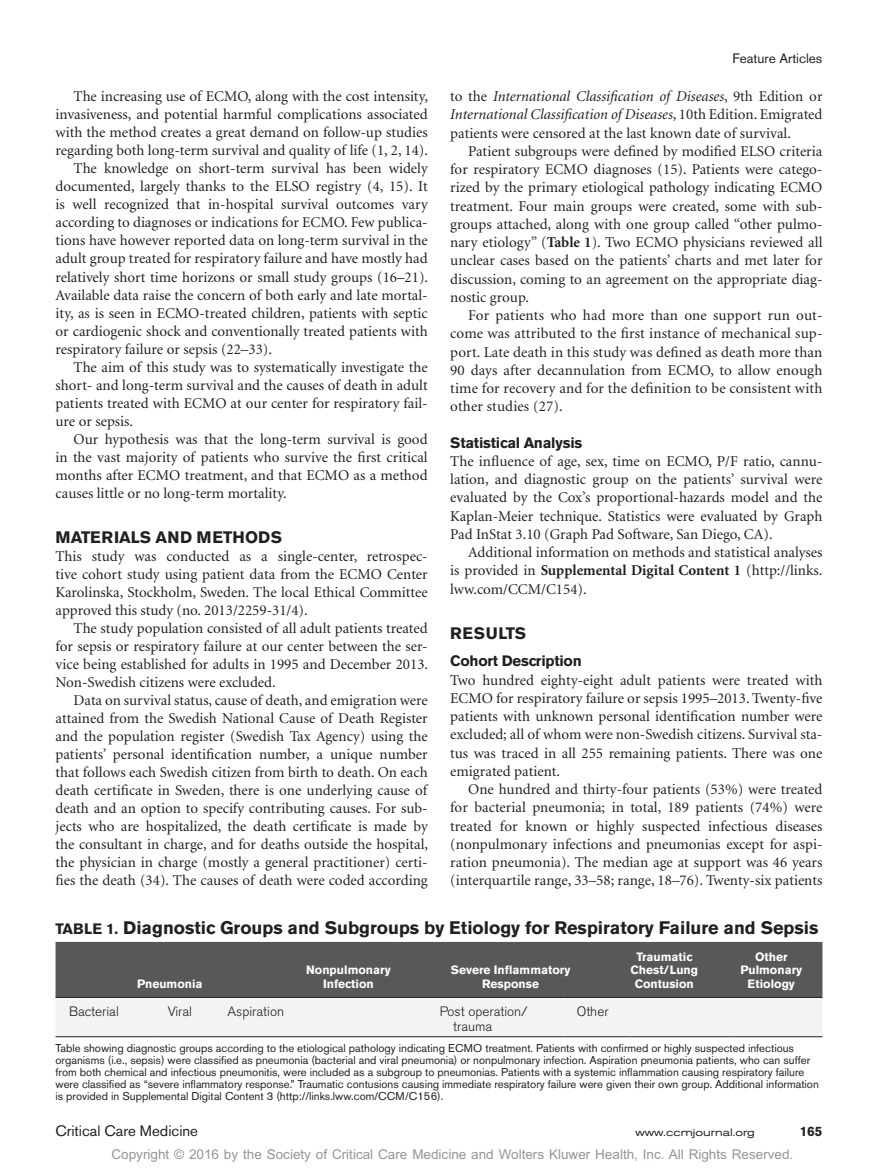
<style>
.page{position:relative;width:878px;height:1175px;background:#fff}
.page>*{position:absolute;margin:0;border:0;box-sizing:border-box;transform-origin:0 0}
.t1{font:700 18px "Akzidenz Grotesk BE";color:#231f20}
.t2{font:700 16.5px "Akzidenz Grotesk BE";color:#231f20}
.t3{font:700 16.5px "Akzidenz Grotesk BE";letter-spacing:.03em;color:#231f20}
.t4{font:15px/18.3px "Minion";color:#231f20;text-align:justify}
.t5{font:700 15px "Akzidenz Grotesk BE";letter-spacing:-.015em;color:#231f20}
.t6{font:15px "Akzidenz Grotesk BE";color:#231f20}
.t7{font:13.5px "Arial MT Std";color:#939598}
.t8{font:300 13.5px/15px "Akzidenz Grotesk BE";color:#231f20}
.t9{font:13.5px "Akzidenz Grotesk BE";color:#231f20}
.t10{font:700 13.5px "Akzidenz Grotesk BE";color:#231f20}
.t11{font:700 12px/13.5px "Akzidenz Grotesk BE";color:#fff;text-align:center}
.t12{font:11.25px/12px "Akzidenz Grotesk BE";color:#231f20}
.t13{font:expanded 10.5px "Akzidenz Grotesk BE";color:#231f20}
.s1{font-style:italic}
.s2{font-weight:700}
.s3{font-size:15px}
</style>
<div class="page">
<div style="left:56px;top:942px;width:766px;height:55px;background:#57585a"></div>
<div style="left:56px;top:998px;width:766px;height:38px;background:#f2f3f4"></div>
<hr style="left:154px;top:997px;width:60px;height:1px;background:#231f20">
<hr style="left:214px;top:997px;width:92px;height:1px;background:#231f20">
<hr style="left:563px;top:997px;width:67px;height:1px;background:#231f20">
<hr style="left:56px;top:997px;width:98px;height:1px;background:#231f20">
<hr style="left:306px;top:997px;width:120px;height:1px;background:#231f20">
<hr style="left:426px;top:997px;width:137px;height:1px;background:#231f20">
<hr style="left:630px;top:997px;width:103px;height:1px;background:#231f20">
<hr style="left:733px;top:997px;width:89px;height:1px;background:#231f20">
<hr style="left:56px;top:1036px;width:98px;height:1px;background:#231f20">
<hr style="left:154px;top:1036px;width:60px;height:1px;background:#231f20">
<hr style="left:214px;top:1036px;width:92px;height:1px;background:#231f20">
<hr style="left:306px;top:1036px;width:120px;height:1px;background:#231f20">
<hr style="left:426px;top:1036px;width:137px;height:1px;background:#231f20">
<hr style="left:563px;top:1036px;width:67px;height:1px;background:#231f20">
<hr style="left:630px;top:1036px;width:103px;height:1px;background:#231f20">
<hr style="left:733px;top:1036px;width:89px;height:1px;background:#231f20">
<p class="t9" style="left:732px;top:50px;width:91px">Feature Articles</p>
<p class="t4" style="left:450px;top:88px;width:374px">to the <span class="s1">International Classification of Diseases</span>, 9th Edition or <span class="s1">International Classification of Diseases</span>, 10th Edition. Emigrated patients were censored at the last known date of survival.</p>
<p class="t4" style="left:450px;top:143px;width:374px;text-indent:18px">Patient subgroups were defined by modified ELSO criteria for respiratory ECMO diagnoses (15). Patients were catego&shy;rized by the primary etiological pathology indicating ECMO treatment. Four main groups were created, some with sub&shy;groups attached, along with one group called “other pulmo&shy;nary etiology” (<span class="s2">Table 1</span>). Two ECMO physicians reviewed all unclear cases based on the patients’ charts and met later for discussion, coming to an agreement on the appropriate diag&shy;nostic group.</p>
<p class="t4" style="left:450px;top:307px;width:374px;text-indent:18px">For patients who had more than one support run out&shy;come was attributed to the first instance of mechanical sup&shy;port. Late death in this study was defined as death more than 90 days after decannulation from ECMO, to allow enough time for recovery and for the definition to be consistent with other studies (27).</p>
<p class="t5" style="left:450px;top:434px;width:134px">Statistical Analysis</p>
<p class="t4" style="left:450px;top:452px;width:374px">The influence of age, sex, time on ECMO, P/F ratio, cannu&shy;lation, and diagnostic group on the patients’ survival were evaluated by the Cox’s proportional-hazards model and the Kaplan-Meier technique. Statistics were evaluated by Graph Pad InStat 3.10 (Graph Pad Software, San Diego, CA).</p>
<p class="t4" style="left:450px;top:544px;width:374px;text-indent:18px">Additional information on methods and statistical analyses is provided in <span class="s2">Supplemental Digital Content 1</span> (http://links. lww.com/CCM/C154).</p>
<p class="t3" style="left:450px;top:623px;width:78px">RESULTS</p>
<p class="t5" style="left:450px;top:652px;width:133px">Cohort Description</p>
<p class="t4" style="left:450px;top:671px;width:374px">Two hundred eighty-eight adult patients were treated with ECMO for respiratory failure or sepsis 1995–2013. Twenty-five patients with unknown personal identification number were excluded; all of whom were non-Swedish citizens. Survival sta&shy;tus was traced in all 255 remaining patients. There was one emigrated patient.</p>
<p class="t4" style="left:450px;top:780px;width:374px;text-indent:18px">One hundred and thirty-four patients (53%) were treated for bacterial pneumonia; in total, 189 patients (74%) were treated for known or highly suspected infectious diseases (nonpulmonary infections and pneumonias except for aspi&shy;ration pneumonia). The median age at support was 46 years (interquartile range, 33–58; range, 18–76). Twenty-six patients</p>
<p class="t1" style="left:56px;top:917px;width:764px"><span class="s3">Table 1.</span> Diagnostic Groups and Subgroups by Etiology for Respiratory Failure and Sepsis</p>
<p class="t4" style="left:74px;top:88px;width:356px">The increasing use of ECMO, along with the cost intensity,</p>
<p class="t4" style="left:56px;top:106px;width:374px">invasiveness, and potential harmful complications associated</p>
<p class="t4" style="left:56px;top:124px;width:373px">with the method creates a great demand on follow-up studies</p>
<p class="t4" style="left:56px;top:142px;width:374px">regarding both long-term survival and quality of life (1, 2, 14).</p>
<p class="t4" style="left:74px;top:160px;width:356px">The knowledge on short-term survival has been widely</p>
<p class="t4" style="left:56px;top:178px;width:374px">documented, largely thanks to the ELSO registry (4, 15). It</p>
<p class="t4" style="left:56px;top:196px;width:374px">is well recognized that in-hospital survival outcomes vary</p>
<p class="t4" style="left:56px;top:214px;width:373px">according to diagnoses or indications for ECMO. Few publica-</p>
<p class="t4" style="left:56px;top:232px;width:374px">tions have however reported data on long-term survival in the</p>
<p class="t4" style="left:56px;top:250px;width:373px">adult group treated for respiratory failure and have mostly had</p>
<p class="t4" style="left:56px;top:268px;width:374px">relatively short time horizons or small study groups (16–21).</p>
<p class="t4" style="left:56px;top:286px;width:374px">Available data raise the concern of both early and late mortal-</p>
<p class="t4" style="left:56px;top:304px;width:373px">ity, as is seen in ECMO-treated children, patients with septic</p>
<p class="t4" style="left:56px;top:322px;width:374px">or cardiogenic shock and conventionally treated patients with</p>
<p class="t4" style="left:56px;top:340px;width:218px">respiratory failure or sepsis (22–33).</p>
<p class="t4" style="left:74px;top:358px;width:356px">The aim of this study was to systematically investigate the</p>
<p class="t4" style="left:56px;top:376px;width:373px">short- and long-term survival and the causes of death in adult</p>
<p class="t4" style="left:56px;top:394px;width:373px">patients treated with ECMO at our center for respiratory fail-</p>
<p class="t4" style="left:56px;top:412px;width:79px">ure or sepsis.</p>
<p class="t4" style="left:74px;top:430px;width:355px">Our hypothesis was that the long-term survival is good</p>
<p class="t4" style="left:56px;top:448px;width:373px">in the vast majority of patients who survive the first critical</p>
<p class="t4" style="left:56px;top:466px;width:373px">months after ECMO treatment, and that ECMO as a method</p>
<p class="t4" style="left:56px;top:484px;width:233px">causes little or no long-term mortality.</p>
<p class="t2" style="left:56px;top:527px;width:228px">MATERIALS AND METHODS</p>
<p class="t4" style="left:56px;top:548px;width:373px">This study was conducted as a single-center, retrospec&shy;tive cohort study using patient data from the ECMO Center Karolinska, Stockholm, Sweden. The local Ethical Committee approved this study (no. 2013/2259-31/4).</p>
<p class="t4" style="left:56px;top:620px;width:374px;text-indent:18px">The study population consisted of all adult patients treated for sepsis or respiratory failure at our center between the ser&shy;vice being established for adults in 1995 and December 2013.<br>Non-Swedish citizens were excluded.</p>
<p class="t4" style="left:56px;top:692px;width:374px;text-indent:18px">Data on survival status, cause of death, and emigration were attained from the Swedish National Cause of Death Register and the population register (Swedish Tax Agency) using the patients’ personal identification number, a unique number that follows each Swedish citizen from birth to death. On each death certificate in Sweden, there is one underlying cause of death and an option to specify contributing causes. For sub&shy;jects who are hospitalized, the death certificate is made by the consultant in charge, and for deaths outside the hospital, the physician in charge (mostly a general practitioner) certi&shy;fies the death (34). The causes of death were coded according</p>
<p class="t11" style="left:137px;top:976px;width:67px">Pneumonia</p>
<p class="t11" style="left:306px;top:963px;width:86px">Nonpulmonary<br>Infection</p>
<p class="t11" style="left:451px;top:963px;width:121px">Severe Inflammatory<br>Response</p>
<p class="t11" style="left:630px;top:949px;width:69px">Traumatic<br>Chest/Lung<br>Contusion</p>
<p class="t11" style="left:740px;top:949px;width:63px">Other<br>Pulmonary<br>Etiology</p>
<p class="t8" style="left:69px;top:1003px;width:51px">Bacterial</p>
<p class="t8" style="left:168px;top:1003px;width:26px">Viral</p>
<p class="t8" style="left:227px;top:1003px;width:58px">Aspiration</p>
<p class="t8" style="left:453px;top:1003px;width:76px;text-indent:-14px">Post operation/ trauma</p>
<p class="t8" style="left:576px;top:1003px;width:33px">Other</p>
<p class="t12" style="left:56px;top:1042px;width:764px">Table showing diagnostic groups according to the etiological pathology indicating ECMO treatment. Patients with confirmed or highly suspected infectious organisms (i.e., sepsis) were classified as pneumonia (bacterial and viral pneumonia) or nonpulmonary infection. Aspiration pneumonia patients, who can suffer from both chemical and infectious pneumonitis, were included as a subgroup to pneumonias. Patients with a systemic inflammation causing respiratory failure were classified as “severe inflammatory response.” Traumatic contusions causing immediate respiratory failure were given their own group. Additional information is provided in Supplemental Digital Content 3 (http://links.lww.com/CCM/C156).</p>
<p class="t6" style="left:56px;top:1121px;width:144px">Critical Care Medicine</p>
<p class="t13" style="left:635px;top:1126px;width:121px">www.ccmjournal.org</p>
<p class="t10" style="left:799px;top:1123px;width:24px">165</p>
<p class="t7" style="left:111px;top:1146px;width:683px">Copyright © 2016 by the Society of Critical Care Medicine and Wolters Kluwer Health, Inc. All Rights Reserved.</p>
</div>
